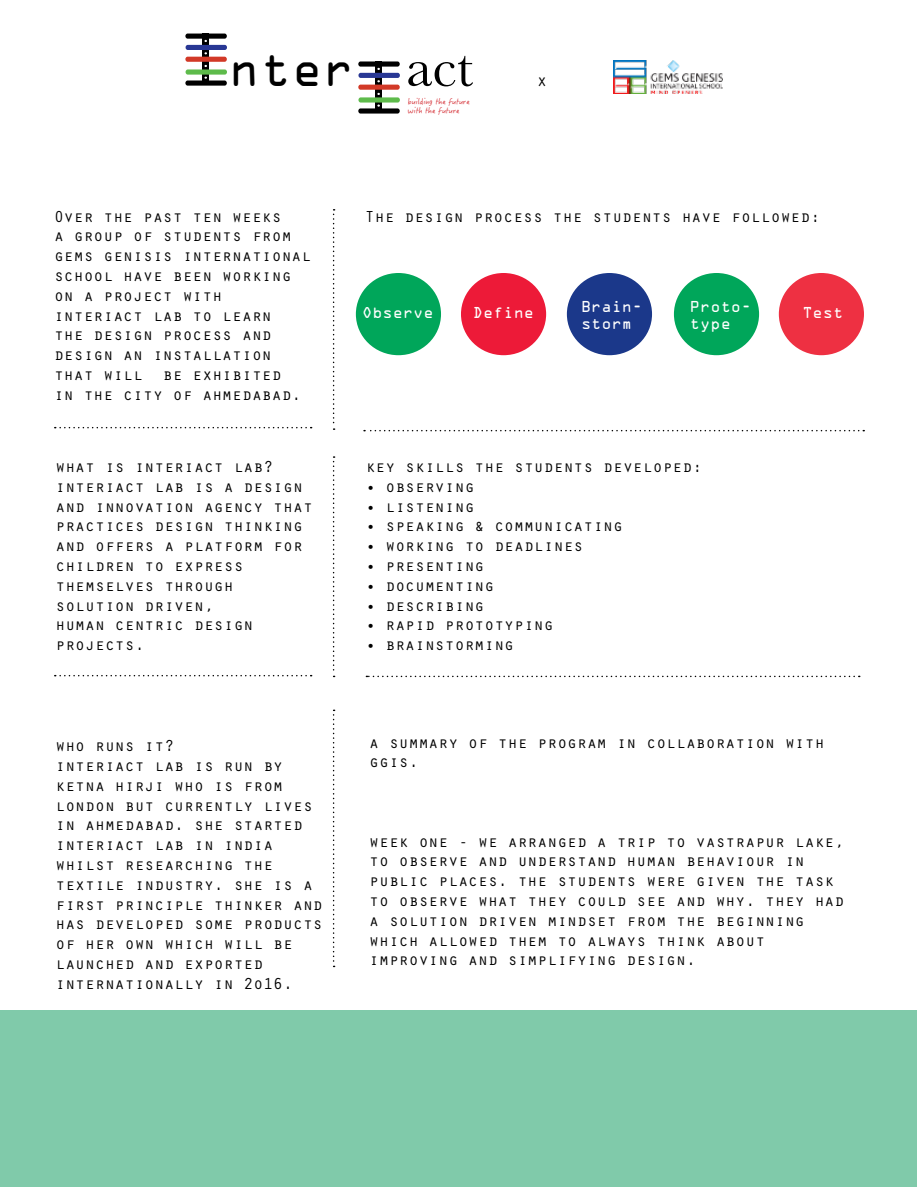
<style>
.page{position:relative;width:918px;height:1188px;background:#fff}
.page>*{position:absolute;margin:0;border:0;box-sizing:border-box;transform-origin:0 0}
.t1{font:43.8px "OCRA Std";color:#000}
.t2{font:16.5px/19.8px "Orator Std";color:#000}
.t3{font:14.25px/17.1px "OCRA Std";color:#fff}
.t4{font:8.1px/9.6px "Hanzi Pen TC W3";color:#d2232a}
.s1{font-family:"Baskerville";font-size:56.4px}
</style>
<div class="page">
<div style="left:358px;top:61px;width:42px;height:6px;background:#000;border-radius:2px"></div>
<svg style="left:375px;top:61px;width:7px;height:52px"></svg>
<div style="left:358px;top:97px;width:42px;height:6px;background:#5ebb4b;border-radius:2px"></div>
<div style="left:358px;top:108px;width:42px;height:6px;background:#000;border-radius:2px"></div>
<div style="left:358px;top:85px;width:42px;height:5px;background:#d23927;border-radius:2px"></div>
<div style="left:358px;top:73px;width:42px;height:5px;background:#283794;border-radius:2px"></div>
<div style="left:185px;top:34px;width:42px;height:5px;background:#000;border-radius:2px"></div>
<svg style="left:202px;top:34px;width:7px;height:51px"></svg>
<div style="left:186px;top:69px;width:41px;height:6px;background:#5ebb4b;border-radius:2px"></div>
<div style="left:185px;top:81px;width:42px;height:5px;background:#000;border-radius:2px"></div>
<div style="left:185px;top:57px;width:42px;height:5px;background:#d23927;border-radius:2px"></div>
<div style="left:186px;top:45px;width:41px;height:5px;background:#283794;border-radius:2px"></div>
<div style="left:356px;top:273px;width:85px;height:82px;background:#00a65a;border-radius:50%"></div>
<div style="left:461px;top:273px;width:85px;height:82px;background:#ed1a38;border-radius:50%"></div>
<svg style="left:333px;top:209px;width:2px;height:221px"></svg>
<svg style="left:333px;top:710px;width:2px;height:257px"></svg>
<svg style="left:333px;top:456px;width:2px;height:221px"></svg>
<svg style="left:55px;top:427px;width:257px;height:1px"></svg>
<svg style="left:55px;top:675px;width:257px;height:1px"></svg>
<div style="left:567px;top:273px;width:85px;height:82px;background:#1b388a;border-radius:50%"></div>
<div style="left:674px;top:273px;width:85px;height:82px;background:#00a65a;border-radius:50%"></div>
<div style="left:779px;top:273px;width:85px;height:82px;background:#ee3042;border-radius:50%"></div>
<svg style="left:366px;top:676px;width:494px;height:1px"></svg>
<svg style="left:364px;top:430px;width:500px;height:1px"></svg>
<div style="left:1px;top:1010px;width:916px;height:177px;background:#80caaa"></div>
<img style="left:614px;top:60px;width:109px;height:33px">
<h1 class="t1" style="left:228px;top:50px;width:246px">nter <span class="s1">act</span></h1>
<p class="t4" style="left:408px;top:96px;width:63px">building the future with the future</p>
<p class="t2" style="left:537px;top:70px;width:11px">x</p>
<p class="t2" style="left:54px;top:205px;width:259px">Over the past ten weeks<br>a group of students from gems genisis international school have been working on a project with interiact lab to learn<br>the design process and design an installation that will be exhibited<br>in the city of ahmedabad.</p>
<p class="t2" style="left:56px;top:456px;width:259px">what is interiact lab? interiact lab is a design and innovation agency that practices design thinking and offers a platform for children to express themselves through solution driven,<br>human centric design projects.</p>
<p class="t2" style="left:56px;top:735px;width:269px">who runs it?<br>interiact lab is run by ketna hirji who is from london but currently lives in ahmedabad. she started interiact lab in india whilst researching the textile industry. she is a first principle thinker and has developed some products of her own which will be launched and exported internationally in 2o16.</p>
<p class="t2" style="left:365px;top:205px;width:457px">The design process the students have followed:</p>
<p class="t3" style="left:362px;top:306px;width:73px">Observe</p>
<p class="t3" style="left:473px;top:306px;width:63px">Define</p>
<p class="t3" style="left:581px;top:299px;width:63px">Brain&shy;storm</p>
<p class="t3" style="left:690px;top:299px;width:63px">Proto&shy;type</p>
<p class="t3" style="left:802px;top:305px;width:42px">Test</p>
<p class="t2" style="left:366px;top:456px;width:338px">key skills the students developed:</p>
<p class="t2" style="left:366px;top:476px;width:110px">• observing</p>
<p class="t2" style="left:366px;top:495px;width:110px">• listening</p>
<p class="t2" style="left:366px;top:515px;width:259px">• speaking &amp; communicating</p>
<p class="t2" style="left:366px;top:535px;width:219px">• working to deadlines</p>
<p class="t2" style="left:366px;top:555px;width:120px">• presenting</p>
<p class="t2" style="left:366px;top:575px;width:130px">• documenting</p>
<p class="t2" style="left:366px;top:594px;width:120px">• describing</p>
<p class="t2" style="left:366px;top:614px;width:190px">• rapid prototyping</p>
<p class="t2" style="left:366px;top:634px;width:150px">• brainstorming</p>
<p class="t2" style="left:369px;top:731px;width:457px">a summary of the program in collaboration with ggis.</p>
<p class="t2" style="left:369px;top:830px;width:477px">week one - we arranged a trip to vastrapur lake, to observe and understand human behaviour in public places. the students were given the task to observe what they could see and why. they had a solution driven mindset from the beginning which allowed them to always think about improving and simplifying design.</p>
</div>
